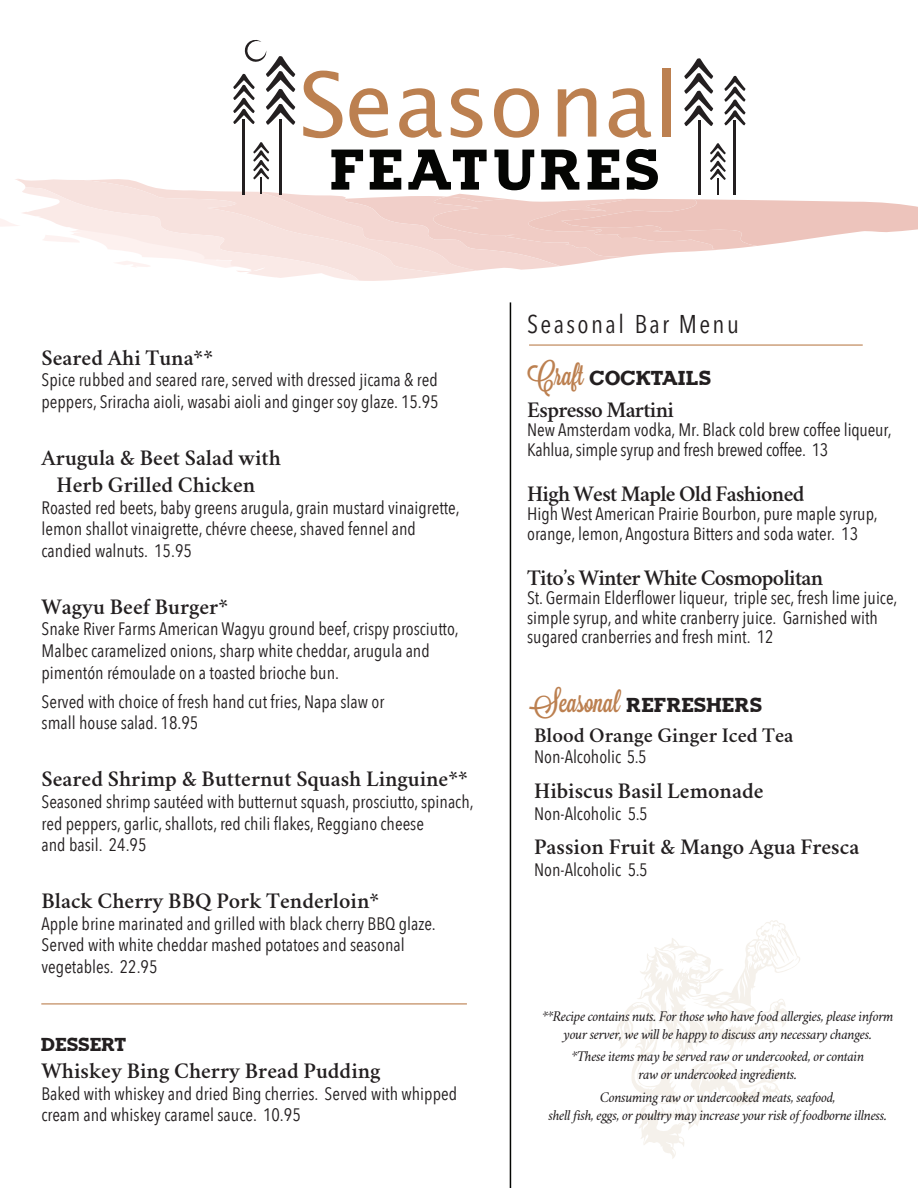
<style>
.page{position:relative;width:918px;height:1188px;background:#fff}
.page>*{position:absolute;margin:0;border:0;box-sizing:border-box;transform-origin:0 0}
.t1{font:89.1px "Lucida Sans Unicode";color:#bc8050}
.t2{font:700 59.55px "Horseback Slab";letter-spacing:.06em;color:#040503}
.t3{font:condensed 25.5px "Avenir Next LT Pro";letter-spacing:.095em;color:#231f20}
.t4{font:600 22.5px/27px "Crimson";color:#231f20;text-align:center}
.t5{font:600 22.5px "Crimson";letter-spacing:-.03em;color:#231f20}
.t6{font:700 21px "Horseback Slab";color:#231f20}
.t7{font:600 21px "Crimson";color:#231f20}
.t8{font:700 19.5px "Horseback Slab";color:#231f20}
.t9{font:18px/21.6px "Avenir Next Condensed";color:#231f20}
.t10{font:italic 15px/18px "Crimson";letter-spacing:-.03em;color:#231f20;text-align:center}
.s1{font-family:"Lavanderia Sturdy";font-weight:400;font-size:28.5px;color:#bc8050}
</style>
<div class="page">
<hr style="left:529px;top:344px;width:334px;height:2px;background:#bc8050">
<hr style="left:510px;top:302px;width:1px;height:886px;background:#040503">
<hr style="left:41px;top:1003px;width:426px;height:1px;background:#bc8050">
<svg style="left:617px;top:920px;width:183px;height:239px"></svg>
<hr style="left:279px;top:119px;width:3px;height:76px;background:#231f20">
<hr style="left:243px;top:119px;width:2px;height:76px;background:#231f20">
<svg style="left:233px;top:40px;width:62px;height:85px"></svg>
<svg style="left:684px;top:58px;width:29px;height:68px"></svg>
<svg style="left:724px;top:76px;width:22px;height:49px"></svg>
<svg style="left:0;top:142px;width:918px;height:139px"></svg>
<hr style="left:698px;top:120px;width:2px;height:75px;background:#231f20">
<hr style="left:734px;top:120px;width:2px;height:75px;background:#231f20">
<h1 class="t1" style="left:299px;top:35px;width:382px">Seasonal</h1>
<h2 class="t2" style="left:331px;top:137px;width:331px">FEATURES</h2>
<p class="t4" style="left:42px;top:342px;width:173px">Seared Ahi Tuna**</p>
<p class="t9" style="left:42px;top:369px;width:399px">Spice rubbed and seared rare, served with dressed jicama &amp; red peppers, Sriracha aioli, wasabi aioli and ginger soy glaze. 15.95</p>
<p class="t4" style="left:42px;top:443px;width:241px">Arugula &amp; Beet Salad with<br>Herb Grilled Chicken</p>
<p class="t9" style="left:42px;top:496px;width:420px">Roasted red beets, baby greens arugula, grain mustard vinaigrette, lemon shallot vinaigrette, chévre cheese, shaved fennel and candied walnuts. 15.95</p>
<p class="t4" style="left:42px;top:591px;width:188px">Wagyu Beef Burger*</p>
<p class="t9" style="left:42px;top:618px;width:419px">Snake River Farms American Wagyu ground beef, crispy prosciutto,<br>Malbec caramelized onions, sharp white cheddar, arugula and pimentón rémoulade on a toasted brioche bun.</p>
<p class="t9" style="left:42px;top:690px;width:344px">Served with choice of fresh hand cut fries, Napa slaw or small house salad. 18.95</p>
<p class="t4" style="left:42px;top:764px;width:428px">Seared Shrimp &amp; Butternut Squash Linguine**</p>
<p class="t9" style="left:42px;top:790px;width:434px">Seasoned shrimp sautéed with butternut squash, prosciutto, spinach, red peppers, garlic, shallots, red chili flakes, Reggiano cheese<br>and basil. 24.95</p>
<p class="t4" style="left:42px;top:886px;width:339px">Black Cherry BBQ Pork Tenderloin*</p>
<p class="t9" style="left:42px;top:912px;width:396px">Apple brine marinated and grilled with black cherry BBQ glaze.<br>Served with white cheddar mashed potatoes and seasonal vegetables. 22.95</p>
<p class="t8" style="left:42px;top:1034px;width:88px">DESSERT</p>
<p class="t4" style="left:42px;top:1056px;width:340px">Whiskey Bing Cherry Bread Pudding</p>
<p class="t9" style="left:42px;top:1082px;width:417px">Baked with whiskey and dried Bing cherries. Served with whipped cream and whiskey caramel sauce. 10.95</p>
<h3 class="t3" style="left:527px;top:309px;width:213px">Seasonal Bar Menu</h3>
<p class="t6" style="left:527px;top:367px;width:186px"><span class="s1">Craft</span> COCKTAILS</p>
<p class="t5" style="left:527px;top:394px;width:148px">Espresso Martini</p>
<p class="t9" style="left:527px;top:419px;width:366px;line-height:19.5px">New Amsterdam vodka, Mr. Black cold brew coffee liqueur,<br>Kahlua, simple syrup and fresh brewed coffee. 13</p>
<p class="t5" style="left:527px;top:478px;width:279px">High West Maple Old Fashioned</p>
<p class="t9" style="left:527px;top:503px;width:352px;line-height:19.5px">High West American Prairie Bourbon, pure maple syrup, orange, lemon, Angostura Bitters and soda water. 13</p>
<p class="t5" style="left:527px;top:562px;width:298px">Tito’s Winter White Cosmopolitan</p>
<p class="t9" style="left:527px;top:587px;width:372px;line-height:19.5px">St. Germain Elderflower liqueur, triple sec, fresh lime juice, simple syrup, and white cranberry juice. Garnished with sugared cranberries and fresh mint. 12</p>
<p class="t6" style="left:529px;top:693px;width:235px"><span class="s1">Seasonal</span> REFRESHERS</p>
<p class="t7" style="left:534px;top:720px;width:261px">Blood Orange Ginger Iced Tea</p>
<p class="t9" style="left:534px;top:746px;width:114px">Non-Alcoholic 5.5</p>
<p class="t4" style="left:534px;top:776px;width:231px">Hibiscus Basil Lemonade</p>
<p class="t9" style="left:534px;top:802px;width:115px">Non-Alcoholic 5.5</p>
<p class="t4" style="left:534px;top:832px;width:327px">Passion Fruit &amp; Mango Agua Fresca</p>
<p class="t9" style="left:534px;top:858px;width:115px">Non-Alcoholic 5.5</p>
<p class="t10" style="left:542px;top:1006px;width:353px">**Recipe contains nuts. For those who have food allergies, please inform your server, we will be happy to discuss any necessary changes.</p>
<p class="t10" style="left:571px;top:1047px;width:294px">*These items may be served raw or undercooked, or contain raw or undercooked ingredients.</p>
<p class="t10" style="left:549px;top:1087px;width:340px">Consuming raw or undercooked meats, seafood,<br>shell fish, eggs, or poultry may increase your risk of foodborne illness.</p>
</div>
